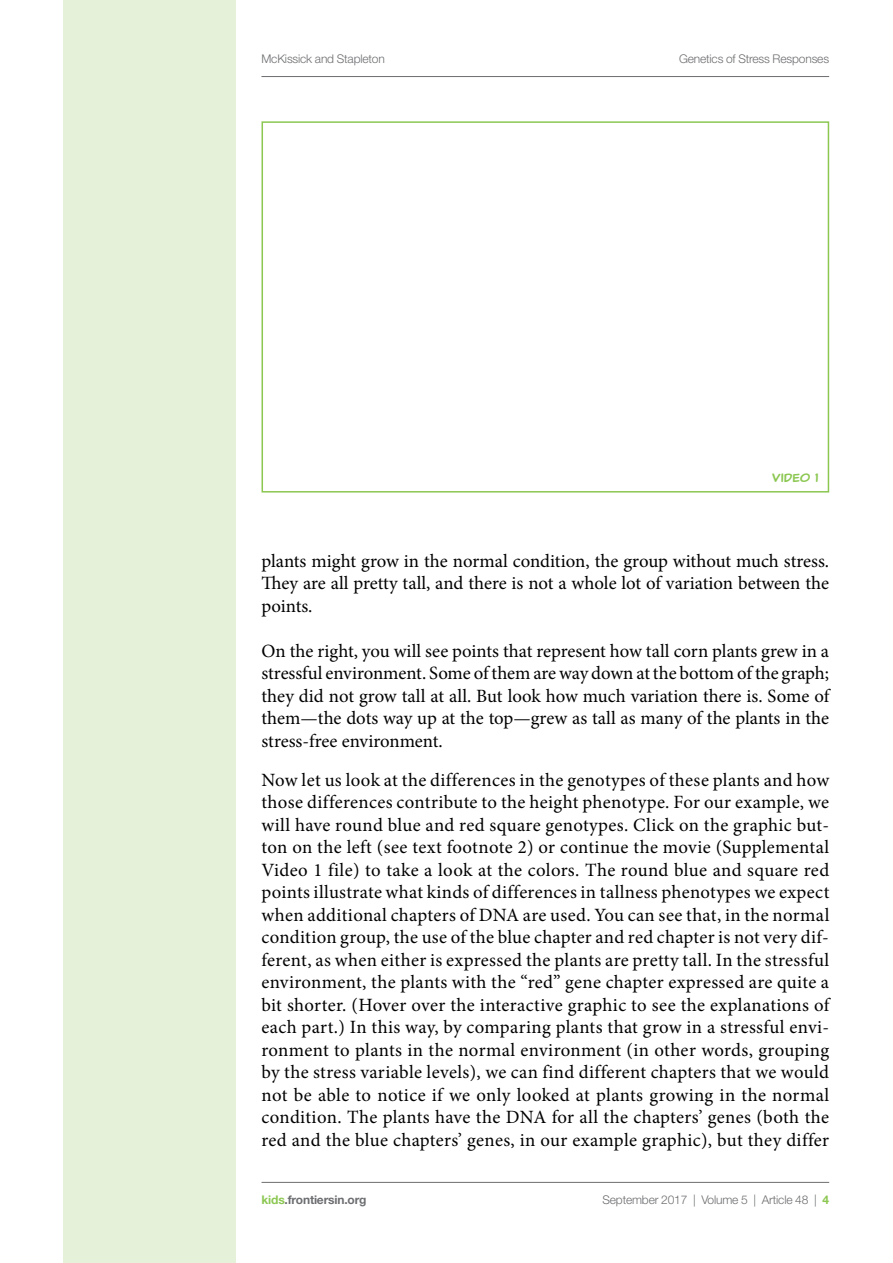
<style>
.page{position:relative;width:893px;height:1263px;background:#fff}
.page>*{position:absolute;margin:0;border:0;box-sizing:border-box;transform-origin:0 0}
.t1{font:18.75px/22.5px "Minion Pro";letter-spacing:.005em;color:#000;text-align:justify}
.t2{font:300 12px "Helvetica Neue LT Std";letter-spacing:-.015em;color:#6d6e71}
.t3{font:700 12px "Helvetica Neue LT Std";letter-spacing:-.015em;color:#6d6e71}
.t4{font:12px "Classic Comic";color:#8bc751}
.s1{color:#8bc751}
.s2{font-weight:700;color:#8bc751}
</style>
<div class="page">
<div style="left:64px;top:0;width:172px;height:1263px;background:#e5f1d8"></div>
<hr style="left:261px;top:76px;width:568px;height:1px;background:#6d6e71">
<hr style="left:261px;top:1182px;width:568px;height:1px;background:#6d6e71">
<div style="left:261px;top:121px;width:568px;height:371px;border:2px solid #8bc751"></div>
<p class="t2" style="left:261px;top:51px;width:125px">McKissick and Stapleton</p>
<p class="t2" style="left:679px;top:51px;width:152px">Genetics of Stress Responses</p>
<p class="t4" style="left:772px;top:470px;width:48px">Video 1</p>
<p class="t1" style="left:261px;top:550px;width:569px">plants might grow in the normal condition, the group without much stress.<br>They are all pretty tall, and there is not a whole lot of variation between the points.</p>
<p class="t1" style="left:261px;top:640px;width:569px">On the right, you will see points that represent how tall corn plants grew in a stressful environment. Some of them are way down at the bottom of the graph; they did not grow tall at all. But look how much variation there is. Some of them—the dots way up at the top—grew as tall as many of the plants in the stress-free environment.</p>
<p class="t1" style="left:261px;top:769px;width:569px">Now let us look at the differences in the genotypes of these plants and how those differences contribute to the height phenotype. For our example, we will have round blue and red square genotypes. Click on the graphic but&shy;ton on the left (see text footnote 2) or continue the movie (Supplemental Video 1 file) to take a look at the colors. The round blue and square red points illustrate what kinds of differences in tallness phenotypes we expect when additional chapters of DNA are used. You can see that, in the normal condition group, the use of the blue chapter and red chapter is not very dif&shy;ferent, as when either is expressed the plants are pretty tall. In the stressful environment, the plants with the “red” gene chapter expressed are quite a bit shorter. (Hover over the interactive graphic to see the explanations of each part.) In this way, by comparing plants that grow in a stressful envi&shy;ronment to plants in the normal environment (in other words, grouping by the stress variable levels), we can find different chapters that we would not be able to notice if we only looked at plants growing in the normal condition. The plants have the DNA for all the chapters’ genes (both the red and the blue chapters’ genes, in our example graphic), but they differ</p>
<p class="t3" style="left:261px;top:1192px;width:107px"><span class="s1">kids</span>.frontiersin.org</p>
<p class="t2" style="left:602px;top:1192px;width:228px">September 2017 | Volume 5 | Article 48 | <span class="s2">4</span></p>
</div>
